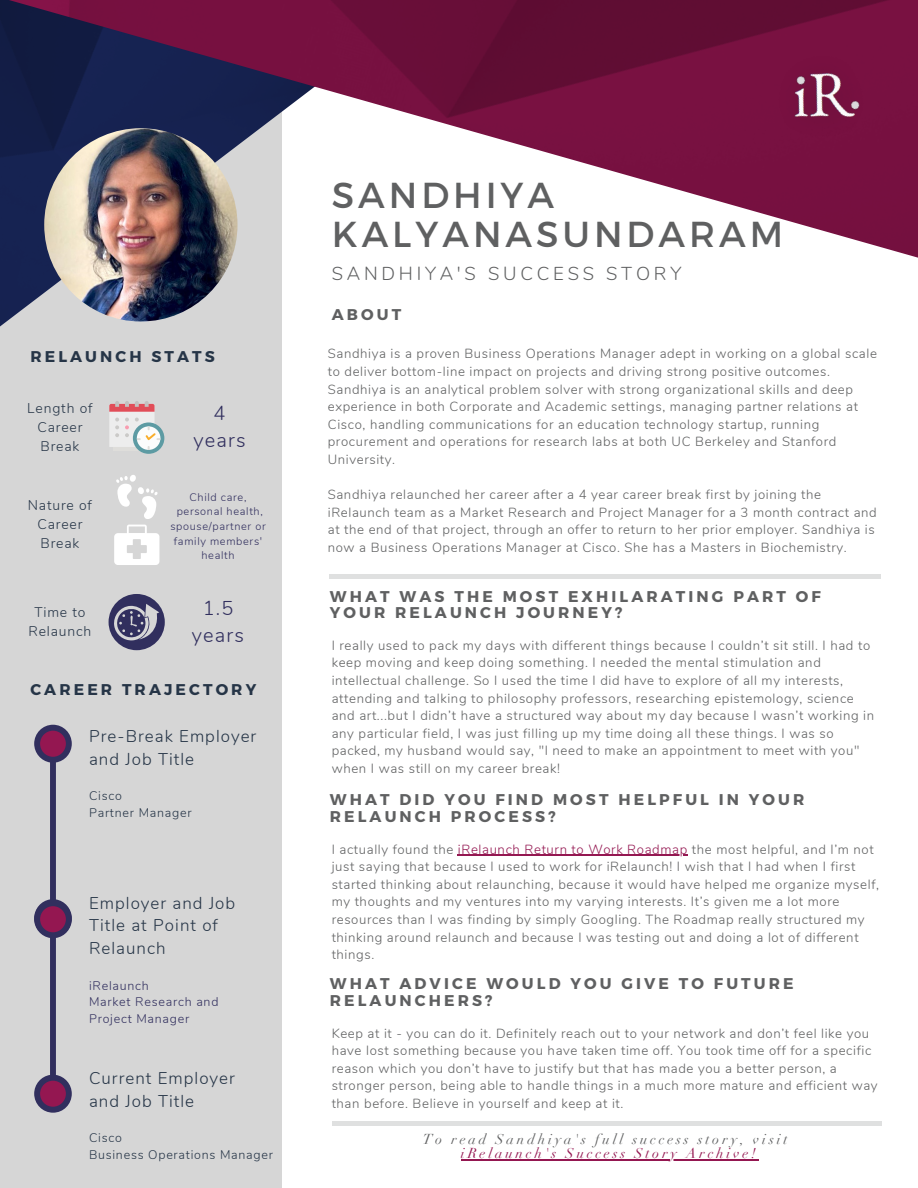
<style>
.page{position:relative;width:918px;height:1188px;background:#fff}
.page>*{position:absolute;margin:0;border:0;box-sizing:border-box;transform-origin:0 0}
.t1{font:36.15px/38.2px "Montserrat";letter-spacing:.11em;color:#5f6061}
.t2{font:300 19.95px/27px "Nunito";letter-spacing:.06em;color:#312f5e;text-align:center}
.t3{font:300 18.75px "Nunito";letter-spacing:.2em;color:#5f6061}
.t4{font:300 16.95px/22.8px "Nunito";letter-spacing:.06em;color:#263547}
.t5{font:700 15.6px/16.8px "Montserrat";letter-spacing:.2em;color:#5f6061}
.t6{font:700 15.6px "Montserrat";letter-spacing:.2em;color:#263547}
.t7{font:italic 14.1px "Didot";letter-spacing:.2em;color:#5f6061}
.t8{font:italic 14.1px "Didot";letter-spacing:.2em;color:#941751}
.t9{font:300 13.95px/19.2px "Nunito";letter-spacing:.06em;color:#263547;text-align:center}
.t10{font:300 13.2px/17.5px "Nunito";letter-spacing:.045em;color:#5f6061}
.t11{font:300 12.45px "Nunito";letter-spacing:.06em;color:#263547}
.t12{font:300 12.45px/16.6px "Nunito";letter-spacing:.06em;color:#312f5e}
.t13{font:300 10.95px/14.5px "Nunito";letter-spacing:.06em;color:#312f5e;text-align:center}
.s1{color:#941751}
</style>
<div class="page">
<div style="left:0;top:0;width:282px;height:1188px;background:#d6d6d6"></div>
<div style="left:329px;top:574px;width:551px;height:5px;background:#dfe0e0"></div>
<img style="left:0;top:292px;width:205px;height:35px">
<img style="left:44px;top:128px;width:194px;height:193px;border-radius:50%">
<img style="left:0;top:0;width:918px;height:292px">
<img style="left:696px;top:0;width:222px;height:225px">
<hr style="left:332px;top:1121px;width:550px;height:4px;background:#dfe0e0">
<div style="left:113px;top:446px;width:26px;height:5px;background:#deddda"></div>
<div style="left:133px;top:422px;width:31px;height:32px;background:#5d9ba3;border-radius:50%"></div>
<svg style="left:109px;top:401px;width:51px;height:49px"></svg>
<svg style="left:109px;top:594px;width:56px;height:56px"></svg>
<svg style="left:34px;top:725px;width:38px;height:388px"></svg>
<svg style="left:116px;top:475px;width:42px;height:44px"></svg>
<svg style="left:114px;top:525px;width:45px;height:40px"></svg>
<hr style="left:458px;top:855px;width:230px;height:1px;background:#941751">
<hr style="left:461px;top:1160px;width:298px;height:1px;background:#941751">
<p class="t6" style="left:30px;top:346px;width:186px">RELAUNCH STATS</p>
<p class="t9" style="left:27px;top:399px;width:67px">Length of<br>Career<br>Break</p>
<p class="t9" style="left:28px;top:496px;width:66px">Nature of<br>Career<br>Break</p>
<p class="t2" style="left:194px;top:400px;width:54px">4 years</p>
<p class="t13" style="left:190px;top:490px;width:58px">Child care,</p>
<p class="t13" style="left:170px;top:505px;width:97px">personal health, spouse/partner or family members' health</p>
<p class="t9" style="left:28px;top:603px;width:65px">Time to<br>Relaunch</p>
<p class="t2" style="left:192px;top:594px;width:54px">1.5 years</p>
<p class="t6" style="left:30px;top:679px;width:227px">CAREER TRAJECTORY</p>
<p class="t4" style="left:89px;top:725px;width:169px">Pre-Break Employer and Job Title</p>
<p class="t11" style="left:89px;top:788px;width:34px">Cisco</p>
<p class="t11" style="left:89px;top:804px;width:104px">Partner Manager</p>
<p class="t4" style="left:89px;top:892px;width:148px">Employer and Job<br>Title at Point of<br>Relaunch</p>
<p class="t12" style="left:89px;top:977px;width:61px">iRelaunch</p>
<p class="t12" style="left:89px;top:994px;width:131px">Market Research and<br>Project Manager</p>
<p class="t4" style="left:89px;top:1067px;width:147px">Current Employer</p>
<p class="t4" style="left:89px;top:1090px;width:107px">and Job Title</p>
<p class="t11" style="left:89px;top:1130px;width:34px">Cisco</p>
<p class="t11" style="left:89px;top:1146px;width:186px">Business Operations Manager</p>
<p class="t1" style="left:332px;top:175px;width:453px">SANDHIYA<br>KALYANASUNDARAM</p>
<p class="t3" style="left:332px;top:261px;width:351px">SANDHIYA'S SUCCESS STORY</p>
<p class="t5" style="left:332px;top:305px;width:71px">ABOUT</p>
<p class="t10" style="left:328px;top:345px;width:551px">Sandhiya is a proven Business Operations Manager adept in working on a global scale to deliver bottom-line impact on projects and driving strong positive outcomes.<br>Sandhiya is an analytical problem solver with strong organizational skills and deep experience in both Corporate and Academic settings, managing partner relations at Cisco, handling communications for an education technology startup, running procurement and operations for research labs at both UC Berkeley and Stanford University.</p>
<p class="t10" style="left:328px;top:486px;width:551px">Sandhiya relaunched her career after a 4 year career break first by joining the iRelaunch team as a Market Research and Project Manager for a 3 month contract and at the end of that project, through an offer to return to her prior employer. Sandhiya is now a Business Operations Manager at Cisco. She has a Masters in Biochemistry.</p>
<p class="t5" style="left:330px;top:587px;width:493px">WHAT WAS THE MOST EXHILARATING PART OF<br>YOUR RELAUNCH JOURNEY?</p>
<p class="t10" style="left:332px;top:637px;width:544px">I really used to pack my days with different things because I couldn’t sit still. I had to keep moving and keep doing something. I needed the mental stimulation and intellectual challenge. So I used the time I did have to explore of all my interests, attending and talking to philosophy professors, researching epistemology, science and art...but I didn’t have a structured way about my day because I wasn’t working in any particular field, I was just filling up my time doing all these things. I was so packed, my husband would say, "I need to make an appointment to meet with you" when I was still on my career break!</p>
<p class="t5" style="left:330px;top:791px;width:476px">WHAT DID YOU FIND MOST HELPFUL IN YOUR<br>RELAUNCH PROCESS?</p>
<p class="t10" style="left:332px;top:840px;width:549px">I actually found the <span class="s1">iRelaunch Return to Work Roadmap</span> the most helpful, and I’m not just saying that because I used to work for iRelaunch! I wish that I had when I first started thinking about relaunching, because it would have helped me organize myself, my thoughts and my ventures into my varying interests. It’s given me a lot more resources than I was finding by simply Googling. The Roadmap really structured my thinking around relaunch and because I was testing out and doing a lot of different things.</p>
<p class="t5" style="left:330px;top:975px;width:465px">WHAT ADVICE WOULD YOU GIVE TO FUTURE<br>RELAUNCHERS?</p>
<p class="t10" style="left:332px;top:1025px;width:547px">Keep at it - you can do it. Definitely reach out to your network and don’t feel like you have lost something because you have taken time off. You took time off for a specific reason which you don’t have to justify but that has made you a better person, a stronger person, being able to handle things in a much more mature and efficient way than before. Believe in yourself and keep at it.</p>
<p class="t7" style="left:423px;top:1131px;width:366px">To read Sandhiya's full success story, visit</p>
<p class="t8" style="left:461px;top:1145px;width:296px">iRelaunch's Success Story Archive!</p>
</div>
